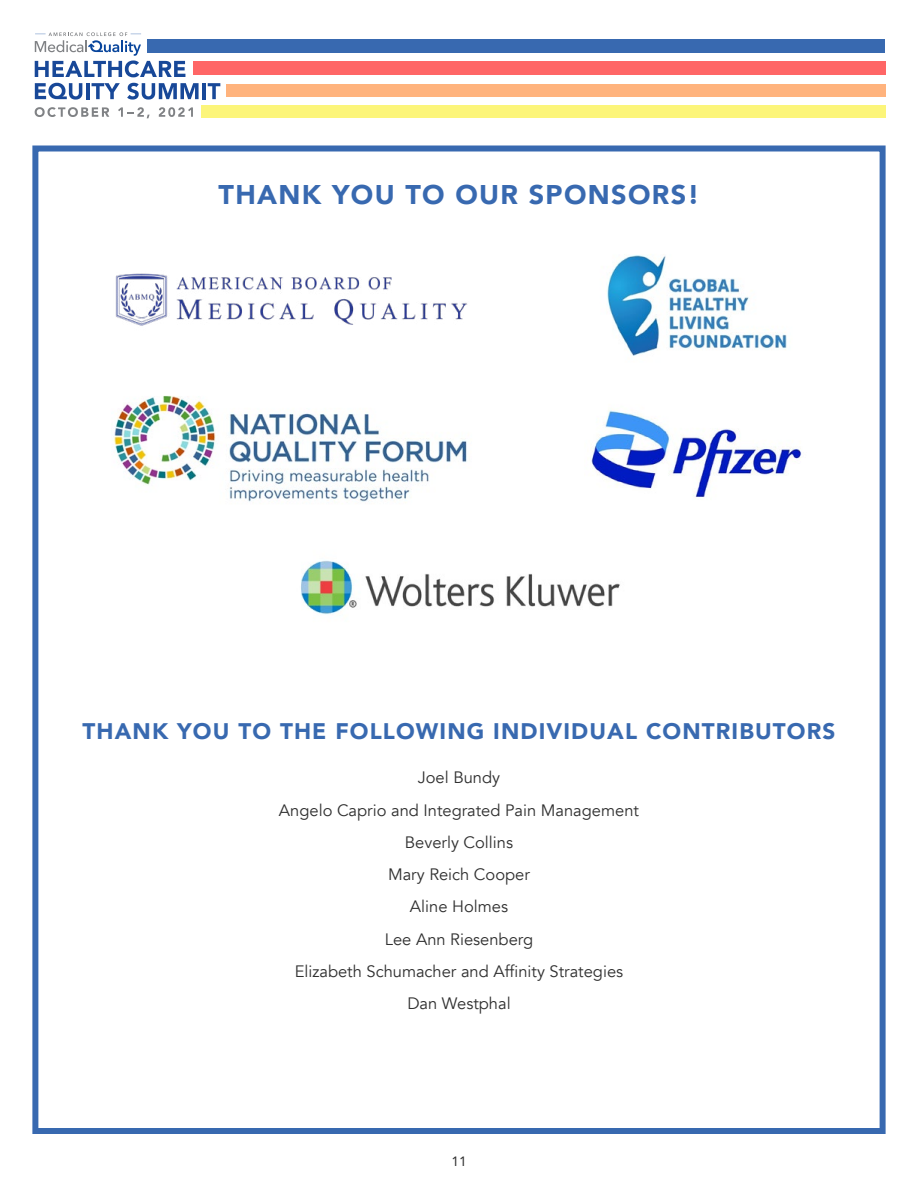
<style>
.page{position:relative;width:918px;height:1188px;background:#fff}
.page>*{position:absolute;margin:0;border:0;box-sizing:border-box;transform-origin:0 0}
.t1{font:900 27px "Avenir";letter-spacing:.05em;color:#3869b0}
.t2{font:900 22.5px "Avenir";letter-spacing:.05em;color:#3869b0}
.t3{font:16.5px/32.2px "Avenir";color:#303030;text-align:center}
.t4{font:13.5px "Avenir";color:#303030}
</style>
<div class="page">
<svg style="left:35px;top:83px;width:47px;height:17px"></svg>
<hr style="left:86px;top:83px;width:3px;height:16px;background:#184898">
<svg style="left:92px;top:83px;width:28px;height:16px"></svg>
<svg style="left:127px;top:83px;width:72px;height:17px"></svg>
<hr style="left:202px;top:83px;width:4px;height:16px;background:#184898">
<svg style="left:208px;top:83px;width:12px;height:16px"></svg>
<div style="left:148px;top:39px;width:737px;height:13px;background:#3869b0"></div>
<div style="left:226px;top:85px;width:660px;height:12px;background:#ffb37d"></div>
<div style="left:202px;top:105px;width:684px;height:13px;background:#fcf57a"></div>
<div style="left:193px;top:62px;width:693px;height:13px;background:#f66"></div>
<svg style="left:35px;top:32px;width:150px;height:45px"></svg>
<svg style="left:35px;top:107px;width:74px;height:10px"></svg>
<svg style="left:118px;top:107px;width:32px;height:11px"></svg>
<svg style="left:159px;top:107px;width:34px;height:10px"></svg>
<div style="left:32px;top:146px;width:854px;height:988px;border:6px solid #3869b0"></div>
<img style="left:301px;top:560px;width:319px;height:55px">
<img style="left:115px;top:273px;width:353px;height:53px">
<img style="left:113px;top:395px;width:354px;height:107px">
<img style="left:607px;top:255px;width:180px;height:101px">
<img style="left:590px;top:410px;width:212px;height:87px">
<h1 class="t1" style="left:218px;top:171px;width:483px">THANK YOU TO OUR SPONSORS!</h1>
<h2 class="t2" style="left:83px;top:711px;width:754px">THANK YOU TO THE FOLLOWING INDIVIDUAL CONTRIBUTORS</h2>
<p class="t3" style="left:279px;top:762px;width:362px">Joel Bundy<br>Angelo Caprio and Integrated Pain Management<br>Beverly Collins<br>Mary Reich Cooper<br>Aline Holmes<br>Lee Ann Riesenberg<br>Elizabeth Schumacher and Affinity Strategies<br>Dan Westphal</p>
<p class="t4" style="left:451px;top:1150px;width:17px">11</p>
</div>
